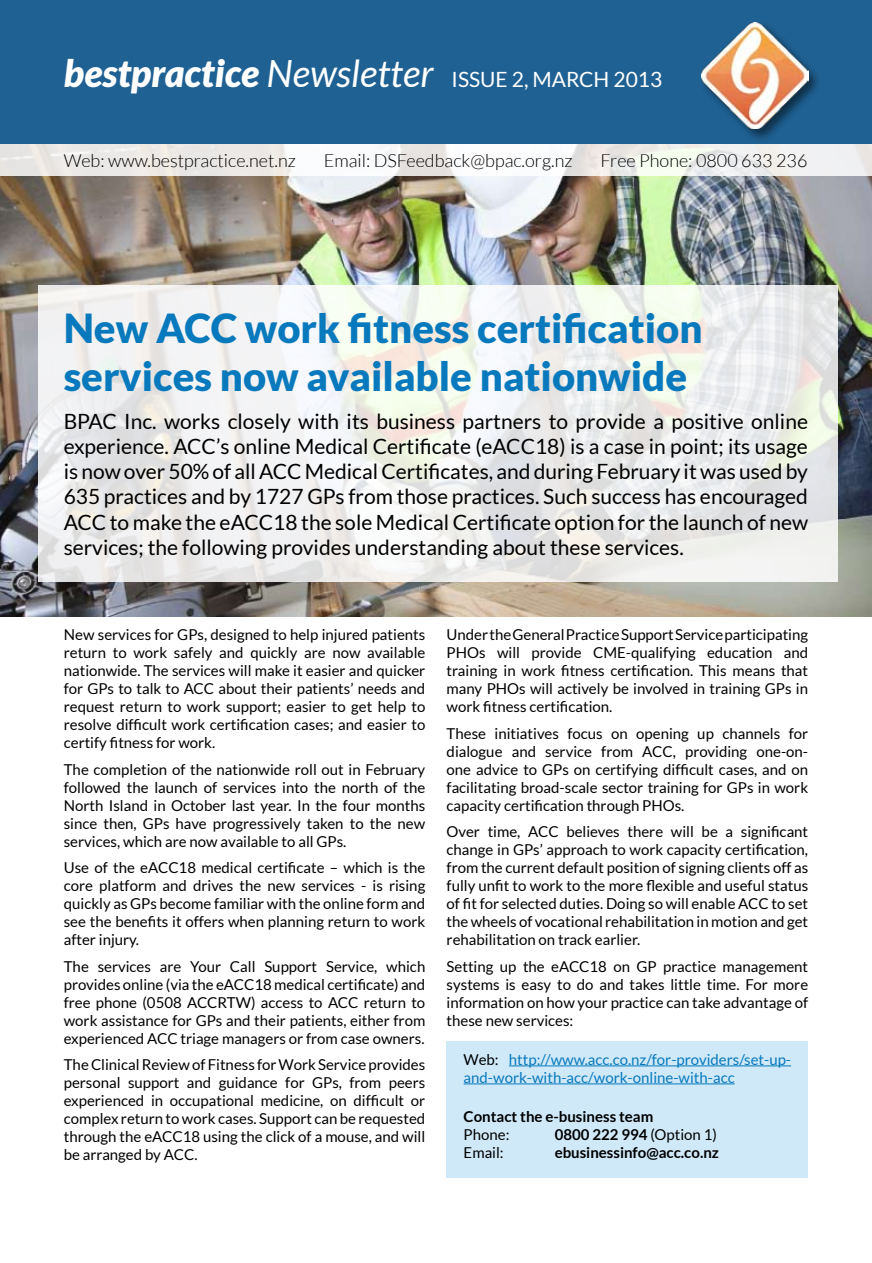
<style>
.page{position:relative;width:872px;height:1263px;background:#fff}
.page>*{position:absolute;margin:0;border:0;box-sizing:border-box;transform-origin:0 0}
.t1{font:900 40.05px/48px "Lato";color:#0879bc}
.t2{font:21px/25.2px "Lato";color:#000;text-align:justify}
.t3{font:21px "Lato";color:#fff}
.t4{font:300 18px "Lato";color:#000}
.t5{font:15px/18px "Lato";color:#000;text-align:justify}
.t6{font:15px/18px "Lato";color:#0879bc}
.t7{font:700 15px "Lato";color:#000}
.s1{font-weight:900;font-style:italic;font-size:37.5px}
.s2{font-style:italic;font-size:37.5px}
.s3{color:#000}
.s4{font-weight:400}
</style>
<div class="page">
<img style="left:0;top:176px;width:872px;height:441px">
<svg style="left:38px;top:285px;width:800px;height:297px"></svg>
<div style="left:446px;top:1042px;width:362px;height:136px;background:#cfe9f9"></div>
<hr style="left:509px;top:1065px;width:282px;height:1px;background:#0879bc">
<hr style="left:463px;top:1083px;width:271px;height:1px;background:#0879bc">
<svg style="left:0;top:143px;width:872px;height:33px"></svg>
<div style="left:0;top:0;width:872px;height:143px;background:#1f6193"></div>
<div style="left:699px;top:20px;width:130px;height:130px;background:#000;opacity:.5"></div>
<img style="left:702px;top:23px;width:106px;height:106px">
<h2 class="t3" style="left:64px;top:68px;width:600px"><span class="s1">bestpractice</span> <span class="s2">Newsletter</span> ISSUE 2, MARCH 2013</h2>
<p class="t4" style="left:64px;top:151px;width:234px">Web: www.bestpractice.net.nz</p>
<p class="t4" style="left:324px;top:151px;width:250px">Email: DSFeedback@bpac.org.nz</p>
<p class="t4" style="left:600px;top:151px;width:209px">Free Phone: 0800 633 236</p>
<h1 class="t1" style="left:64px;top:303px;width:640px">New ACC work fitness certification services now available nationwide</h1>
<p class="t2" style="left:64px;top:408px;width:746px">BPAC Inc. works closely with its business partners to provide a positive online experience. ACC’s online Medical Certificate (eACC18) is a case in point; its usage is now over 50% of all ACC Medical Certificates, and during February it was used by 635 practices and by 1727 GPs from those practices. Such success has encouraged ACC to make the eACC18 the sole Medical Certificate option for the launch of new services; the following provides understanding about these services.</p>
<p class="t5" style="left:64px;top:625px;width:363px">New services for GPs, designed to help injured patients return to work safely and quickly are now available nationwide. The services will make it easier and quicker for GPs to talk to ACC about their patients’ needs and request return to work support; easier to get help to resolve difficult work certification cases; and easier to certify fitness for work.</p>
<p class="t5" style="left:64px;top:760px;width:363px">The completion of the nationwide roll out in February followed the launch of services into the north of the North Island in October last year. In the four months since then, GPs have progressively taken to the new services, which are now available to all GPs.</p>
<p class="t5" style="left:64px;top:858px;width:363px">Use of the eACC18 medical certificate – which is the core platform and drives the new services - is rising quickly as GPs become familiar with the online form and see the benefits it offers when planning return to work after injury.</p>
<p class="t5" style="left:64px;top:957px;width:363px">The services are Your Call Support Service, which provides online (via the eACC18 medical certificate) and free phone (0508 ACCRTW) access to ACC return to work assistance for GPs and their patients, either from experienced ACC triage managers or from case owners.</p>
<p class="t5" style="left:64px;top:1055px;width:363px">The Clinical Review of Fitness for Work Service provides personal support and guidance for GPs, from peers experienced in occupational medicine, on difficult or complex return to work cases. Support can be requested through the eACC18 using the click of a mouse, and will be arranged by ACC.</p>
<p class="t5" style="left:446px;top:625px;width:363px">Under the General Practice Support Service participating PHOs will provide CME-qualifying education and training in work fitness certification. This means that many PHOs will actively be involved in training GPs in work fitness certification.</p>
<p class="t5" style="left:446px;top:724px;width:363px">These initiatives focus on opening up channels for dialogue and service from ACC, providing one-on&shy;one advice to GPs on certifying difficult cases, and on facilitating broad-scale sector training for GPs in work capacity certification through PHOs.</p>
<p class="t5" style="left:446px;top:822px;width:363px">Over time, ACC believes there will be a significant change in GPs’ approach to work capacity certification, from the current default position of signing clients off as fully unfit to work to the more flexible and useful status of fit for selected duties. Doing so will enable ACC to set the wheels of vocational rehabilitation in motion and get rehabilitation on track earlier.</p>
<p class="t5" style="left:446px;top:957px;width:363px">Setting up the eACC18 on GP practice management systems is easy to do and takes little time. For more information on how your practice can take advantage of these new services:</p>
<p class="t6" style="left:463px;top:1050px;width:329px"><span class="s3">Web:</span> http://www.acc.co.nz/for-providers/set-up&shy;and-work-with-acc/work-online-with-acc</p>
<p class="t7" style="left:463px;top:1108px;width:191px">Contact the e-business team</p>
<p class="t5" style="left:463px;top:1125px;width:47px">Phone:</p>
<p class="t7" style="left:554px;top:1126px;width:164px">0800 222 994 <span class="s4">(Option 1)</span></p>
<p class="t5" style="left:463px;top:1143px;width:42px">Email:</p>
<p class="t7" style="left:554px;top:1144px;width:166px">ebusinessinfo@acc.co.nz</p>
</div>
